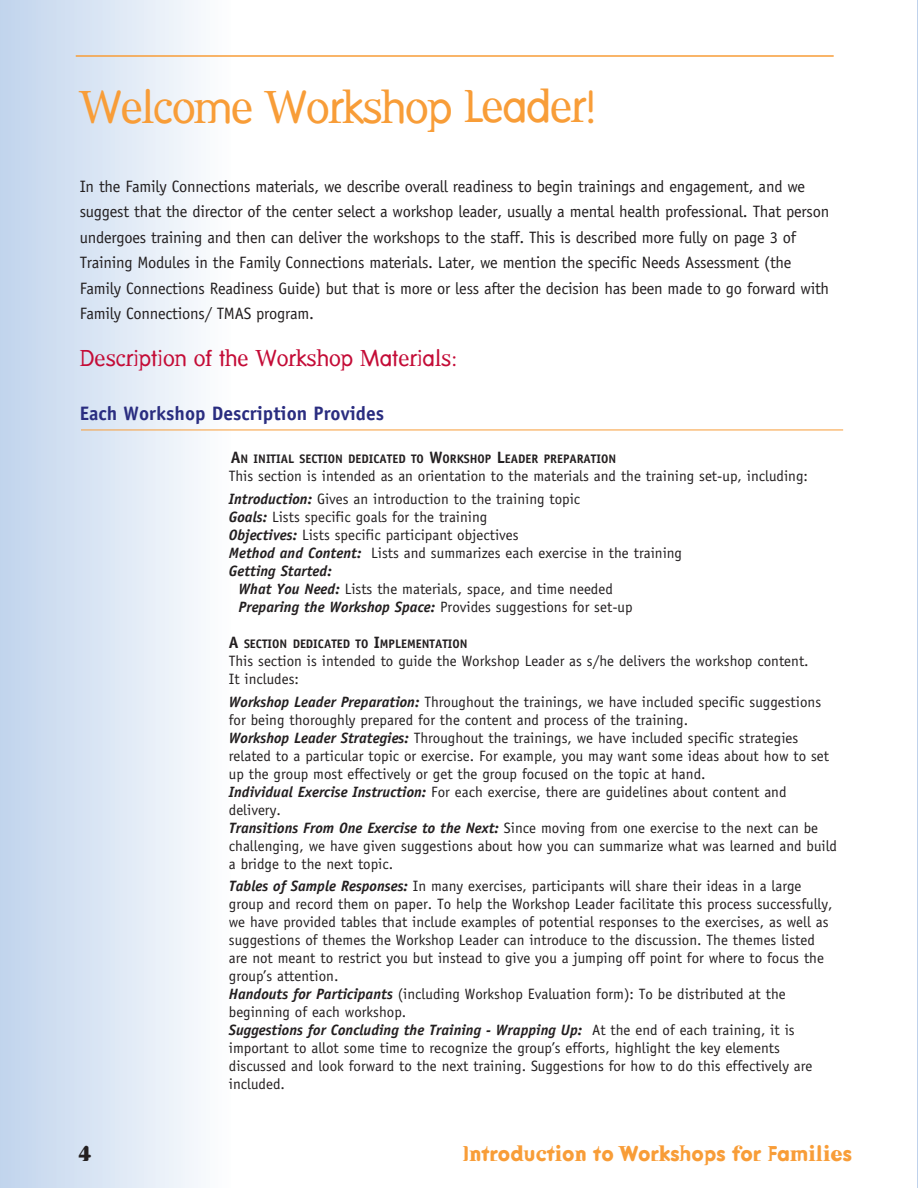
<style>
.page{position:relative;width:918px;height:1188px;background:#fff}
.page>*{position:absolute;margin:0;border:0;box-sizing:border-box;transform-origin:0 0}
.Normal6{font:45px "Dead History Roman";letter-spacing:-.025em;color:#f89d38}
.t1{font:22.5px "Dead History Roman";color:#c40c37}
.t2{font:700 21px "Dead History";color:#f89d38}
.t3{font:700 21px "Dead History";color:#231f20}
.t4{font:700 19.5px "Officina Sans";color:#2a2d80}
.t5{font:16.5px/25.5px "Officina Sans";letter-spacing:-.015em;color:#231f20}
.t6{font:15px/18px "Officina Sans";color:#231f20}
.t7{font:italic 700 15px "Officina Sans";color:#231f20}
.t8{font:700 12.3px "Officina Sans";color:#231f20}
.s1{font-size:16.5px}
.s2{font-weight:700;font-style:italic}
</style>
<div class="page">
<hr style="left:917px;top:0;width:1px;height:1188px;background:#bfd2ec">
<div style="left:0;top:0;width:231px;height:1188px;background:linear-gradient(to right,#c0d4ed,#fdfefe)"></div>
<hr style="left:76px;top:55px;width:758px;height:2px;background:#f89d38">
<hr style="left:81px;top:430px;width:762px;height:1px;background:#f89d38">
<p class="Normal6" style="left:80px;top:75px;width:520px">Welcome Workshop Leader!</p>
<p class="t5" style="left:80px;top:173px;width:751px">In the Family Connections materials, we describe overall readiness to begin trainings and engagement, and we suggest that the director of the center select a workshop leader, usually a mental health professional. That person undergoes training and then can deliver the workshops to the staff. This is described more fully on page 3 of Training Modules in the Family Connections materials. Later, we mention the specific Needs Assessment (the Family Connections Readiness Guide) but that is more or less after the decision has been made to go forward with Family Connections/ TMAS program.</p>
<p class="t1" style="left:80px;top:342px;width:379px">Description of the Workshop Materials:</p>
<p class="t4" style="left:80px;top:401px;width:306px">Each Workshop Description Provides</p>
<p class="t8" style="left:231px;top:452px;width:387px"><span class="s1">A</span>N INITIAL SECTION DEDICATED TO <span class="s1">W</span>ORKSHOP <span class="s1">L</span>EADER PREPARATION</p>
<p class="t6" style="left:229px;top:467px;width:581px">This section is intended as an orientation to the materials and the training set-up, including:</p>
<p class="t6" style="left:229px;top:490px;width:353px"><span class="s2">Introduction:</span> Gives an introduction to the training topic</p>
<p class="t6" style="left:229px;top:508px;width:260px"><span class="s2">Goals:</span> Lists specific goals for the training</p>
<p class="t6" style="left:229px;top:526px;width:291px"><span class="s2">Objectives:</span> Lists specific participant objectives</p>
<p class="t6" style="left:229px;top:544px;width:455px"><span class="s2">Method and Content:</span> Lists and summarizes each exercise in the training</p>
<p class="t7" style="left:229px;top:562px;width:104px">Getting Started:</p>
<p class="t6" style="left:239px;top:580px;width:376px"><span class="s2">What You Need:</span> Lists the materials, space, and time needed</p>
<p class="t6" style="left:239px;top:598px;width:396px"><span class="s2">Preparing the Workshop Space:</span> Provides suggestions for set-up</p>
<p class="t8" style="left:229px;top:636px;width:240px"><span class="s1">A</span> SECTION DEDICATED TO <span class="s1">I</span>MPLEMENTATION</p>
<p class="t6" style="left:229px;top:652px;width:581px">This section is intended to guide the Workshop Leader as s/he delivers the workshop content.</p>
<p class="t6" style="left:229px;top:670px;width:72px">It includes:</p>
<p class="t6" style="left:229px;top:692px;width:594px"><span class="s2">Workshop Leader Preparation:</span> Throughout the trainings, we have included specific suggestions for being thoroughly prepared for the content and process of the training.</p>
<p class="t6" style="left:229px;top:728px;width:602px"><span class="s2">Workshop Leader Strategies:</span> Throughout the trainings, we have included specific strategies related to a particular topic or exercise. For example, you may want some ideas about how to set up the group most effectively or get the group focused on the topic at hand.</p>
<p class="t6" style="left:229px;top:782px;width:559px"><span class="s2">Individual Exercise Instruction:</span> For each exercise, there are guidelines about content and delivery.</p>
<p class="t6" style="left:229px;top:818px;width:610px"><span class="s2">Transitions From One Exercise to the Next:</span> Since moving from one exercise to the next can be challenging, we have given suggestions about how you can summarize what was learned and build a bridge to the next topic.</p>
<p class="t6" style="left:229px;top:877px;width:605px"><span class="s2">Tables of Sample Responses:</span> In many exercises, participants will share their ideas in a large group and record them on paper. To help the Workshop Leader facilitate this process successfully, we have provided tables that include examples of potential responses to the exercises, as well as suggestions of themes the Workshop Leader can introduce to the discussion. The themes listed are not meant to restrict you but instead to give you a jumping off point for where to focus the group’s attention.</p>
<p class="t6" style="left:229px;top:985px;width:558px"><span class="s2">Handouts for Participants</span> (including Workshop Evaluation form): To be distributed at the beginning of each workshop.</p>
<p class="t6" style="left:229px;top:1021px;width:585px"><span class="s2">Suggestions for Concluding the Training - Wrapping Up:</span> At the end of each training, it is important to allot some time to recognize the group’s efforts, highlight the key elements discussed and look forward to the next training. Suggestions for how to do this effectively are included.</p>
<h3 class="t3" style="left:79px;top:1139px;width:15px">4</h3>
<h3 class="t2" style="left:463px;top:1139px;width:391px">Introduction to Workshops for Families</h3>
</div>
